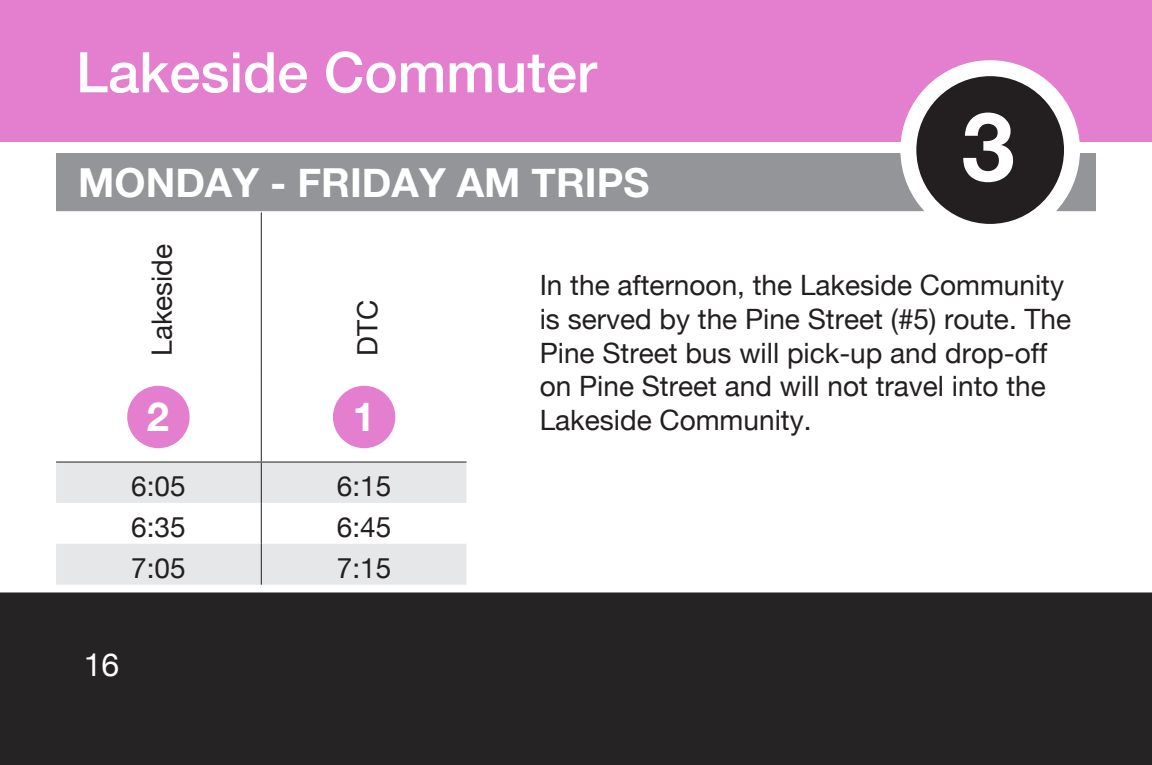
<style>
.page{position:relative;width:1152px;height:765px;background:#fff}
.page>*{position:absolute;margin:0;border:0;box-sizing:border-box;transform-origin:0 0}
.t1{font:700 95.6px "Helvetica Neue";color:#fff}
.t2{font:500 56px "Helvetica Neue";color:#fff}
.t3{font:700 40px "Helvetica Neue";color:#fff}
.t4{font:32px "Helvetica Neue";color:#fff}
.t5{font:28px/33.6px "Helvetica Neue";color:#231f20}
</style>
<div class="page">
<div style="left:0;top:582px;width:1152px;height:183px;background:#262324"></div>
<div style="left:0;top:572px;width:1152px;height:20px;background:#fff"></div>
<div style="left:0;top:0;width:1152px;height:141px;background:#e37fce"></div>
<div style="left:56px;top:153px;width:1040px;height:59px;background:#939598"></div>
<svg style="left:56px;top:462px;width:411px;height:122px;fill:#e6e7e9"></svg>
<hr style="left:56px;top:461px;width:205px;height:1px;background:#231f20">
<hr style="left:261px;top:462px;width:1px;height:41px;background:#231f20">
<hr style="left:261px;top:503px;width:1px;height:40px;background:#231f20">
<hr style="left:261px;top:543px;width:1px;height:41px;background:#231f20">
<hr style="left:261px;top:212px;width:1px;height:160px;background:#231f20">
<hr style="left:261px;top:372px;width:1px;height:89px;background:#231f20">
<hr style="left:261px;top:461px;width:206px;height:1px;background:#231f20">
<hr style="left:56px;top:211px;width:205px;height:1px;background:#fff">
<hr style="left:261px;top:211px;width:206px;height:1px;background:#fff">
<hr style="left:467px;top:211px;width:629px;height:1px;background:#fff">
<div style="left:127px;top:386px;width:63px;height:62px;background:#e37fce;border-radius:50%"></div>
<div style="left:333px;top:386px;width:62px;height:62px;background:#e37fce;border-radius:50%"></div>
<div style="left:908px;top:68px;width:164px;height:164px;background:#231f20;border-radius:50%"></div>
<div style="left:900px;top:60px;width:180px;height:180px;border:16px solid #fff;border-radius:50%"></div>
<h2 class="t2" style="left:76px;top:27px;width:522px">Lakeside Commuter</h2>
<h3 class="t3" style="left:78px;top:152px;width:573px">MONDAY - FRIDAY AM TRIPS</h3>
<h1 class="t1" style="left:962px;top:72px;width:55px">3</h1>
<p class="t5" style="left:147px;top:356px;width:114px;rotate:-90deg">Lakeside</p>
<p class="t5" style="left:352px;top:356px;width:57px;rotate:-90deg">DTC</p>
<h3 class="t3" style="left:147px;top:385px;width:24px">2</h3>
<h3 class="t3" style="left:353px;top:385px;width:24px">1</h3>
<p class="t5" style="left:131px;top:470px;width:56px">6:05</p>
<p class="t5" style="left:337px;top:470px;width:56px">6:15</p>
<p class="t5" style="left:131px;top:511px;width:56px">6:35</p>
<p class="t5" style="left:337px;top:511px;width:56px">6:45</p>
<p class="t5" style="left:131px;top:552px;width:56px">7:05</p>
<p class="t5" style="left:337px;top:552px;width:56px">7:15</p>
<p class="t4" style="left:84px;top:641px;width:37px">16</p>
<p class="t5" style="left:540px;top:270px;width:533px">In the afternoon, the Lakeside Community is served by the Pine Street (#5) route. The Pine Street bus will pick-up and drop-off on Pine Street and will not travel into the Lakeside Community.</p>
</div>
